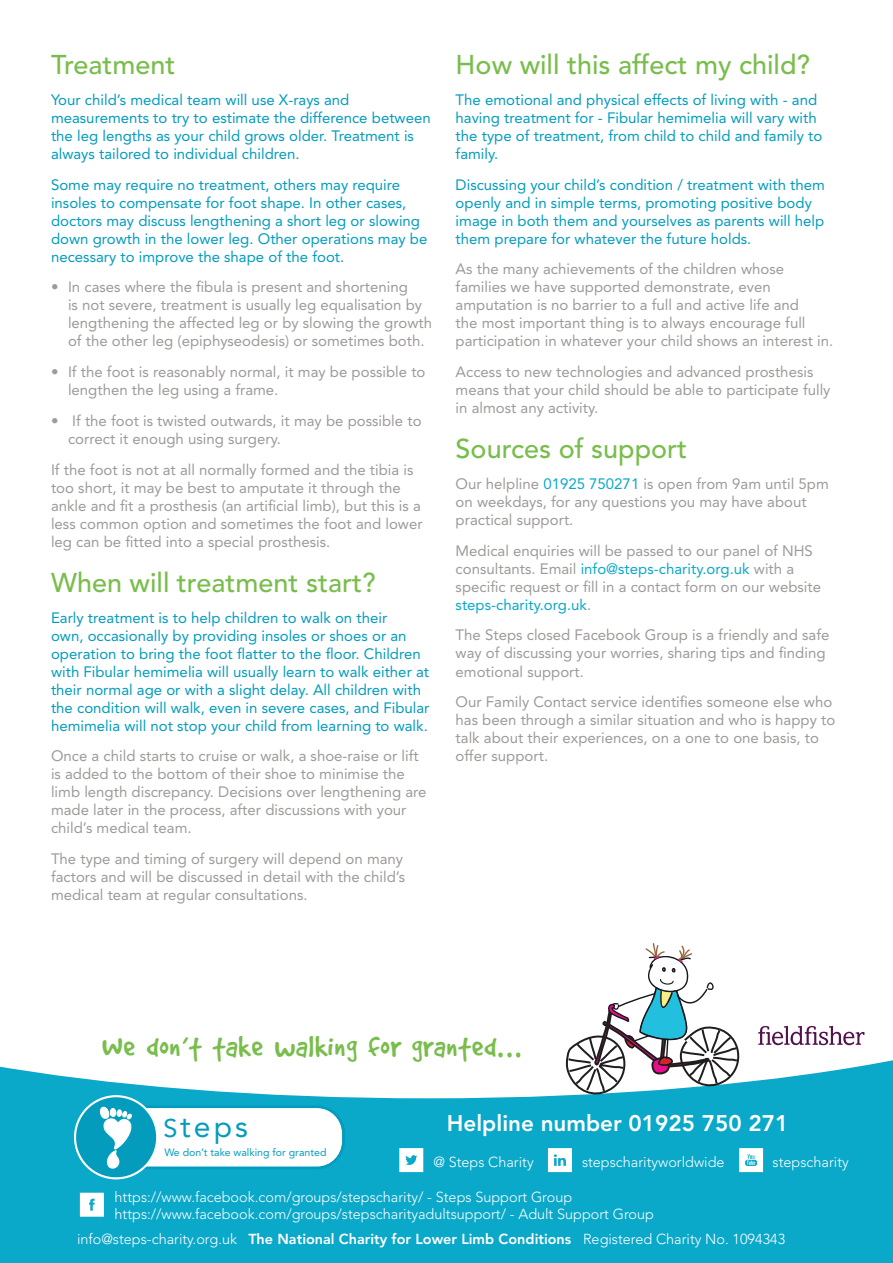
<style>
.page{position:relative;width:893px;height:1263px;background:#fff}
.page>*{position:absolute;margin:0;border:0;box-sizing:border-box;transform-origin:0 0}
.t1{font:33px "Toddler";color:#79bd4c}
.t2{font:30.3px "Avenir";color:#049cbd}
.t3{font:500 27px "Avenir";color:#79bd4c}
.t4{font:800 22.5px "Avenir";color:#fff}
.t5{font:15px/18px "Avenir";color:#9d9b98}
.t6{font:15px/18px "Avenir";color:#049cbd}
.t7{font:300 14.4px/17.4px "Avenir";color:#fff}
.t8{font:10.65px "Avenir";color:#049cbd}
.s1{color:#0aa8c9}
.s2{font-size:25.35px}
.s3{font-weight:800}
</style>
<div class="page">
<svg style="left:0;top:1060px;width:893px;height:203px;background:#28b2cf"></svg>
<div style="left:86px;top:1107px;width:256px;height:61px;background:#fff;border-radius:27px"></div>
<div style="left:86px;top:1105px;width:259px;height:64px;border:3px solid #049cbd;border-radius:27px"></div>
<div style="left:75px;top:1096px;width:82px;height:82px;background:#049cbd;border-radius:50%"></div>
<div style="left:74px;top:1095px;width:84px;height:84px;border:2px solid #fff;border-radius:50%"></div>
<svg style="left:99px;top:1107px;width:33px;height:61px"></svg>
<svg style="left:565px;top:943px;width:183px;height:155px"></svg>
<svg style="left:758px;top:1026px;width:106px;height:19px"></svg>
<svg style="left:80px;top:1193px;width:24px;height:24px"></svg>
<svg style="left:399px;top:1148px;width:24px;height:24px"></svg>
<svg style="left:548px;top:1148px;width:24px;height:24px"></svg>
<svg style="left:739px;top:1148px;width:24px;height:24px"></svg>
<h3 class="t3" style="left:51px;top:49px;width:126px">Treatment</h3>
<p class="t6" style="left:51px;top:91px;width:381px">Your child’s medical team will use X-rays and measurements to try to estimate the difference between the leg lengths as your child grows older. Treatment is always tailored to individual children.</p>
<p class="t6" style="left:51px;top:175px;width:378px">Some may require no treatment, others may require insoles to compensate for foot shape. In other cases, doctors may discuss lengthening a short leg or slowing down growth in the lower leg. Other operations may be necessary to improve the shape of the foot.</p>
<p class="t5" style="left:68px;top:278px;width:366px;text-indent:-17px">• In cases where the fibula is present and shortening<br>is not severe, treatment is usually leg equalisation by lengthening the affected leg or by slowing the growth of the other leg (epiphyseodesis) or sometimes both.</p>
<p class="t5" style="left:68px;top:363px;width:359px;text-indent:-17px">• If the foot is reasonably normal, it may be possible to lengthen the leg using a frame.</p>
<p class="t5" style="left:68px;top:412px;width:355px;text-indent:-17px">• If the foot is twisted outwards, it may be possible to correct it enough using surgery.</p>
<p class="t5" style="left:51px;top:460px;width:373px">If the foot is not at all normally formed and the tibia is too short, it may be best to amputate it through the ankle and fit a prosthesis (an artificial limb), but this is a less common option and sometimes the foot and lower leg can be fitted into a special prosthesis.</p>
<h3 class="t3" style="left:51px;top:567px;width:326px">When will treatment start?</h3>
<p class="t6" style="left:51px;top:608px;width:380px">Early treatment is to help children to walk on their<br>own, occasionally by providing insoles or shoes or an operation to bring the foot flatter to the floor. Children with Fibular hemimelia will usually learn to walk either at their normal age or with a slight delay. All children with the condition will walk, even in severe cases, and Fibular hemimelia will not stop your child from learning to walk.</p>
<p class="t5" style="left:51px;top:747px;width:377px">Once a child starts to cruise or walk, a shoe-raise or lift is added to the bottom of their shoe to minimise the limb length discrepancy. Decisions over lengthening are made later in the process, after discussions with your child’s medical team.</p>
<p class="t5" style="left:51px;top:850px;width:356px">The type and timing of surgery will depend on many factors and will be discussed in detail with the child’s medical team at regular consultations.</p>
<h3 class="t3" style="left:456px;top:49px;width:356px">How will this affect my child?</h3>
<p class="t6" style="left:456px;top:91px;width:368px">The emotional and physical effects of living with - and having treatment for - Fibular hemimelia will vary with the type of treatment, from child to child and family to family.</p>
<p class="t6" style="left:456px;top:175px;width:371px">Discussing your child’s condition / treatment with them openly and in simple terms, promoting positive body image in both them and yourselves as parents will help them prepare for whatever the future holds.</p>
<p class="t5" style="left:456px;top:260px;width:379px">As the many achievements of the children whose families we have supported demonstrate, even amputation is no barrier to a full and active life and<br>the most important thing is to always encourage full participation in whatever your child shows an interest in.</p>
<p class="t5" style="left:456px;top:363px;width:376px">Access to new technologies and advanced prosthesis means that your child should be able to participate fully in almost any activity.</p>
<h3 class="t3" style="left:456px;top:433px;width:233px">Sources of support</h3>
<p class="t5" style="left:456px;top:475px;width:375px">Our helpline <span class="s1">01925 750271</span> is open from 9am until 5pm on weekdays, for any questions you may have about practical support.</p>
<p class="t5" style="left:456px;top:542px;width:367px">Medical enquiries will be passed to our panel of NHS consultants. Email <span class="s1">info@steps-charity.org.uk</span> with a specific request or fill in a contact form on our website <span class="s1">steps-charity.org.uk</span>.</p>
<p class="t5" style="left:456px;top:626px;width:375px">The Steps closed Facebook Group is a friendly and safe way of discussing your worries, sharing tips and finding emotional support.</p>
<p class="t5" style="left:456px;top:693px;width:381px">Our Family Contact service identifies someone else who has been through a similar situation and who is happy to talk about their experiences, on a one to one basis, to offer support.</p>
<h1 class="t1" style="left:102px;top:1028px;width:422px">We don’t take walking for granted...</h1>
<h2 class="t2" style="left:164px;top:1102px;width:86px"><span class="s2">S</span>teps</h2>
<h3 class="t4" style="left:447px;top:1110px;width:343px">Helpline number 01925 750 271</h3>
<p class="t8" style="left:165px;top:1144px;width:163px">We don’t take walking for granted</p>
<p class="t7" style="left:433px;top:1153px;width:102px">@ Steps Charity</p>
<p class="t7" style="left:582px;top:1153px;width:144px">stepscharityworldwide</p>
<p class="t7" style="left:773px;top:1153px;width:78px">stepscharity</p>
<p class="t7" style="left:115px;top:1188px;width:541px">https://www.facebook.com/groups/stepscharity/ - Steps Support Group https://www.facebook.com/groups/stepscharityadultsupport/ - Adult Support Group</p>
<p class="t7" style="left:77px;top:1230px;width:710px">info@steps-charity.org.uk <span class="s3">The National Charity for Lower Limb Conditions</span> Registered Charity No. 1094343</p>
</div>
